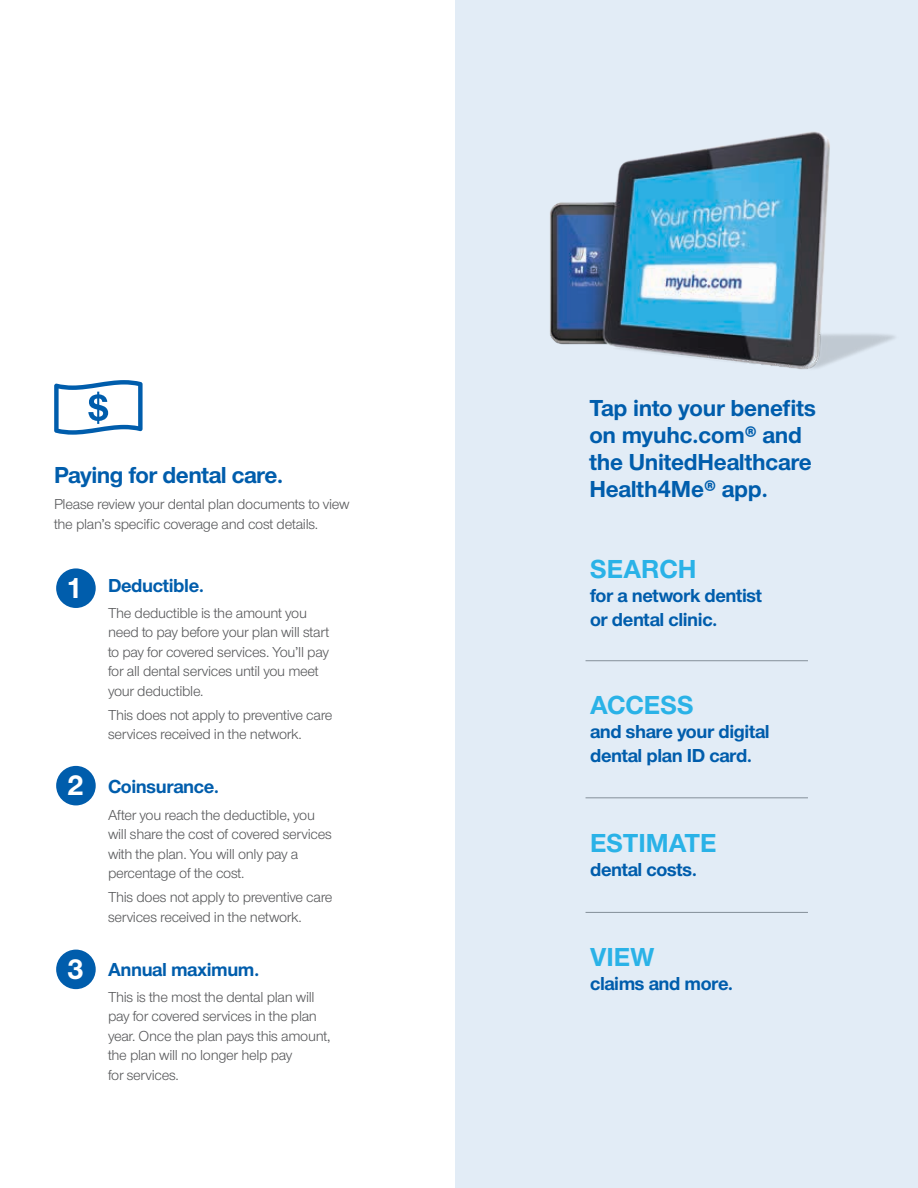
<style>
.page{position:relative;width:918px;height:1188px;background:#fff}
.page>*{position:absolute;margin:0;border:0;box-sizing:border-box;transform-origin:0 0}
.t1{font:700 29.25px "UHC Sans";color:#fff}
.t2{font:700 27px "UHC Sans";color:#2ab2e7}
.t3{font:700 24px/27px "UHC Sans";letter-spacing:-.01em;color:#005dac}
.t4{font:700 19.5px/24px "UHC Sans";letter-spacing:-.02em;color:#005dac}
.t5{font:15px/19.5px "UHC Sans";letter-spacing:-.02em;color:#58595b}
</style>
<div class="page">
<div style="left:456px;top:0;width:462px;height:1188px;background:#e2ecf6"></div>
<div style="left:56px;top:568px;width:40px;height:40px;background:#005dac;border-radius:50%"></div>
<div style="left:56px;top:766px;width:40px;height:39px;background:#005dac;border-radius:50%"></div>
<div style="left:56px;top:950px;width:40px;height:39px;background:#005dac;border-radius:50%"></div>
<img style="left:550px;top:131px;width:345px;height:238px">
<svg style="left:54px;top:380px;width:89px;height:55px"></svg>
<hr style="left:586px;top:660px;width:222px;height:1px;background:#848f99">
<hr style="left:586px;top:797px;width:222px;height:1px;background:#848f99">
<hr style="left:586px;top:912px;width:222px;height:1px;background:#848f99">
<h3 class="t3" style="left:54px;top:461px;width:231px">Paying for dental care.</h3>
<p class="t5" style="left:54px;top:494px;width:297px">Please review your dental plan documents to view the plan’s specific coverage and cost details.</p>
<h1 class="t1" style="left:66px;top:568px;width:18px">1</h1>
<h3 class="t4" style="left:108px;top:572px;width:98px">Deductible.</h3>
<p class="t5" style="left:108px;top:603px;width:223px">The deductible is the amount you need to pay before your plan will start to pay for covered services. You’ll pay for all dental services until you meet your deductible.</p>
<p class="t5" style="left:108px;top:705px;width:226px">This does not apply to preventive care services received in the network.</p>
<h1 class="t1" style="left:67px;top:766px;width:18px">2</h1>
<h3 class="t4" style="left:108px;top:774px;width:113px">Coinsurance.</h3>
<p class="t5" style="left:108px;top:804px;width:225px">After you reach the deductible, you will share the cost of covered services with the plan. You will only pay a percentage of the cost.</p>
<p class="t5" style="left:108px;top:887px;width:226px">This does not apply to preventive care services received in the network.</p>
<h1 class="t1" style="left:67px;top:949px;width:18px">3</h1>
<h3 class="t4" style="left:108px;top:956px;width:153px">Annual maximum.</h3>
<p class="t5" style="left:108px;top:987px;width:224px">This is the most the dental plan will pay for covered services in the plan year. Once the plan pays this amount, the plan will no longer help pay<br>for services.</p>
<h3 class="t3" style="left:589px;top:394px;width:228px">Tap into your benefits on myuhc.com® and the UnitedHealthcare<br>Health4Me® app.</h3>
<h2 class="t2" style="left:590px;top:551px;width:108px">SEARCH</h2>
<h3 class="t4" style="left:590px;top:583px;width:174px">for a network dentist or dental clinic.</h3>
<h2 class="t2" style="left:590px;top:687px;width:105px">ACCESS</h2>
<h3 class="t4" style="left:590px;top:719px;width:181px">and share your digital dental plan ID card.</h3>
<h2 class="t2" style="left:590px;top:825px;width:128px">ESTIMATE</h2>
<h3 class="t4" style="left:590px;top:857px;width:109px">dental costs.</h3>
<h2 class="t2" style="left:590px;top:939px;width:66px">VIEW</h2>
<h3 class="t4" style="left:590px;top:971px;width:145px">claims and more.</h3>
</div>
